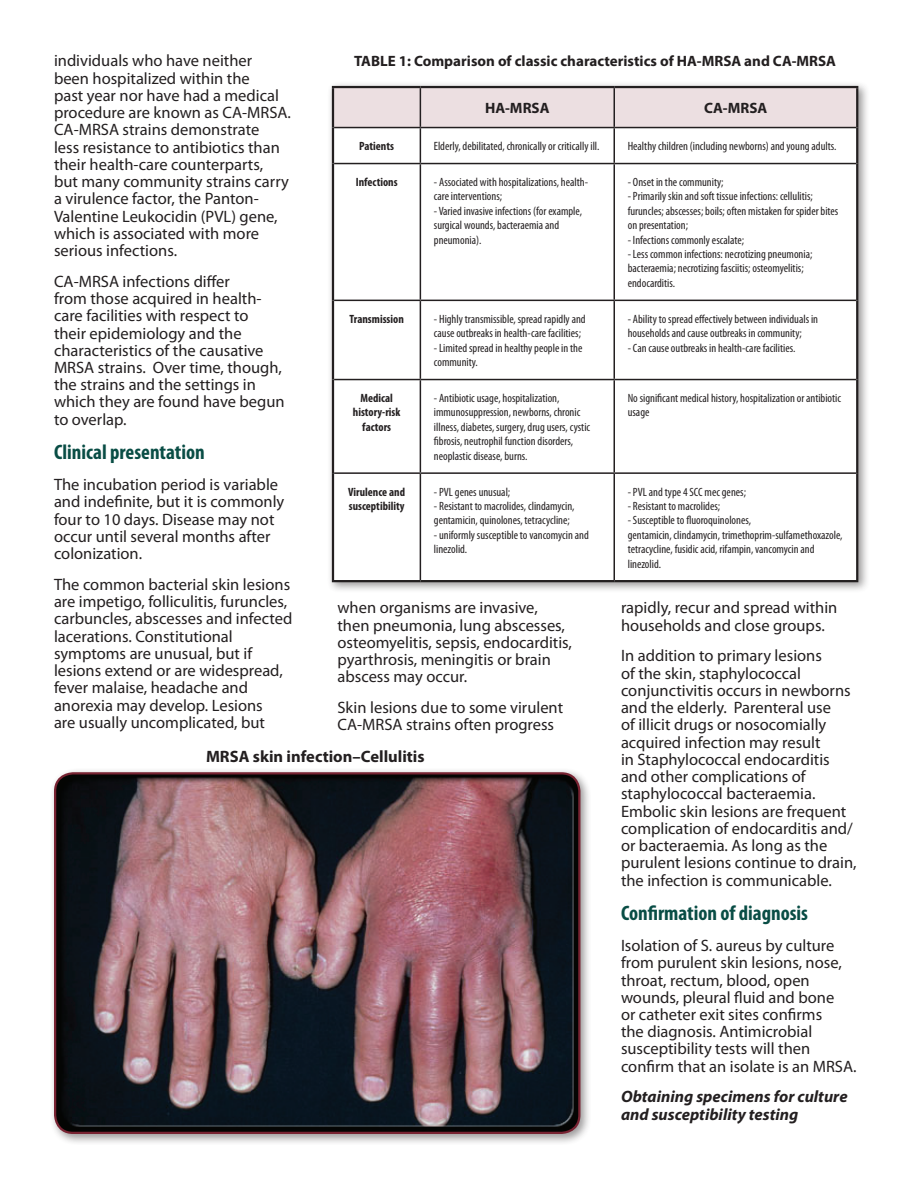
<style>
.page{position:relative;width:918px;height:1188px;background:#fff}
.page>*{position:absolute;margin:0;border:0;box-sizing:border-box;transform-origin:0 0}
.t1{font:700 condensed 21px "Myriad Pro";color:#094d45}
.t2{font:16.5px/17.2px "Myriad Pro";color:#231f20}
.t3{font:italic 700 16.5px/17.2px "Myriad Pro";color:#231f20}
.t4{font:700 16.5px "Myriad Pro";color:#231f20}
.t5{font:700 15px "Myriad Pro";color:#231f20}
.t6{font:condensed 12px/14.4px "Myriad Pro";color:#231f20}
.t7{font:700 condensed 12px/14.4px "Myriad Pro";color:#231f20;text-align:center}
</style>
<div class="page">
<div style="left:49px;top:767px;width:543px;height:378px;background:#231f20;opacity:.45"></div>
<img style="left:55px;top:773px;width:524px;height:360px">
<div style="left:54px;top:772px;width:526px;height:362px;border:2px solid #782332;border-radius:18px"></div>
<div style="left:327px;top:81px;width:543px;height:512px;background:#231f20;opacity:.45"></div>
<div style="left:334px;top:88px;width:522px;height:39px;background:#ecdfe1"></div>
<svg style="left:334px;top:128px;width:522px;height:452px"></svg>
<hr style="left:334px;top:127px;width:86px;height:1px;background:#231f20">
<hr style="left:420px;top:127px;width:194px;height:1px;background:#231f20">
<hr style="left:614px;top:127px;width:242px;height:1px;background:#231f20">
<hr style="left:334px;top:163px;width:86px;height:1px;background:#231f20">
<hr style="left:420px;top:163px;width:194px;height:1px;background:#231f20">
<hr style="left:614px;top:163px;width:242px;height:1px;background:#231f20">
<hr style="left:334px;top:300px;width:86px;height:1px;background:#231f20">
<hr style="left:420px;top:300px;width:194px;height:1px;background:#231f20">
<hr style="left:614px;top:300px;width:242px;height:1px;background:#231f20">
<hr style="left:334px;top:379px;width:86px;height:1px;background:#231f20">
<hr style="left:420px;top:379px;width:194px;height:1px;background:#231f20">
<hr style="left:614px;top:379px;width:242px;height:1px;background:#231f20">
<hr style="left:334px;top:472px;width:86px;height:2px;background:#231f20">
<hr style="left:420px;top:472px;width:194px;height:2px;background:#231f20">
<hr style="left:614px;top:472px;width:242px;height:2px;background:#231f20">
<hr style="left:332px;top:86px;width:88px;height:2px;background:#231f20">
<hr style="left:332px;top:88px;width:2px;height:40px;background:#231f20">
<hr style="left:420px;top:86px;width:194px;height:2px;background:#231f20">
<hr style="left:614px;top:86px;width:244px;height:2px;background:#231f20">
<hr style="left:856px;top:88px;width:2px;height:40px;background:#231f20">
<hr style="left:332px;top:128px;width:2px;height:36px;background:#231f20">
<hr style="left:856px;top:128px;width:2px;height:36px;background:#231f20">
<hr style="left:332px;top:164px;width:2px;height:136px;background:#231f20">
<hr style="left:856px;top:164px;width:2px;height:136px;background:#231f20">
<hr style="left:332px;top:300px;width:2px;height:80px;background:#231f20">
<hr style="left:856px;top:300px;width:2px;height:80px;background:#231f20">
<hr style="left:332px;top:380px;width:2px;height:93px;background:#231f20">
<hr style="left:856px;top:380px;width:2px;height:93px;background:#231f20">
<hr style="left:332px;top:473px;width:2px;height:107px;background:#231f20">
<hr style="left:856px;top:473px;width:2px;height:107px;background:#231f20">
<hr style="left:332px;top:580px;width:88px;height:2px;background:#231f20">
<hr style="left:420px;top:580px;width:194px;height:2px;background:#231f20">
<hr style="left:614px;top:580px;width:244px;height:2px;background:#231f20">
<hr style="left:420px;top:88px;width:1px;height:39px;background:#231f20">
<hr style="left:614px;top:88px;width:1px;height:39px;background:#231f20">
<hr style="left:420px;top:128px;width:1px;height:35px;background:#231f20">
<hr style="left:614px;top:128px;width:1px;height:35px;background:#231f20">
<hr style="left:420px;top:164px;width:1px;height:136px;background:#231f20">
<hr style="left:614px;top:164px;width:1px;height:136px;background:#231f20">
<hr style="left:420px;top:301px;width:1px;height:78px;background:#231f20">
<hr style="left:614px;top:301px;width:1px;height:78px;background:#231f20">
<hr style="left:420px;top:380px;width:1px;height:92px;background:#231f20">
<hr style="left:614px;top:380px;width:1px;height:92px;background:#231f20">
<hr style="left:420px;top:474px;width:1px;height:106px;background:#231f20">
<hr style="left:614px;top:474px;width:1px;height:106px;background:#231f20">
<p class="t2" style="left:54px;top:52px;width:239px">individuals who have neither been hospitalized within the<br>past year nor have had a medical procedure are known as CA-MRSA.<br>CA-MRSA strains demonstrate<br>less resistance to antibiotics than their health-care counterparts, but many community strains carry a virulence factor, the Panton-<br>Valentine Leukocidin (PVL) gene, which is associated with more serious infections.</p>
<p class="t2" style="left:54px;top:272px;width:232px">CA-MRSA infections differ<br>from those acquired in health&shy;care facilities with respect to their epidemiology and the characteristics of the causative<br>MRSA strains. Over time, though, the strains and the settings in which they are found have begun to overlap.</p>
<p class="t1" style="left:54px;top:441px;width:152px">Clinical presentation</p>
<p class="t2" style="left:54px;top:476px;width:232px">The incubation period is variable and indefinite, but it is commonly four to 10 days. Disease may not occur until several months after colonization.</p>
<p class="t2" style="left:54px;top:575px;width:240px">The common bacterial skin lesions are impetigo, folliculitis, furuncles, carbuncles, abscesses and infected lacerations. Constitutional symptoms are unusual, but if lesions extend or are widespread, fever malaise, headache and anorexia may develop. Lesions<br>are usually uncomplicated, but</p>
<p class="t5" style="left:354px;top:51px;width:484px">TABLE 1: Comparison of classic characteristics of HA-MRSA and CA-MRSA</p>
<p class="t5" style="left:485px;top:98px;width:66px">HA-MRSA</p>
<p class="t5" style="left:704px;top:98px;width:65px">CA-MRSA</p>
<p class="t7" style="left:359px;top:139px;width:36px">Patients</p>
<p class="t6" style="left:434px;top:139px;width:167px">Elderly, debilitated, chronically or critically ill.</p>
<p class="t6" style="left:628px;top:139px;width:210px">Healthy children (including newborns) and young adults.</p>
<p class="t7" style="left:356px;top:175px;width:43px">Infections</p>
<p class="t6" style="left:434px;top:175px;width:156px">- Associated with hospitalizations, health&shy;care interventions;</p>
<p class="t6" style="left:434px;top:204px;width:150px">- Varied invasive infections (for example, surgical wounds, bacteraemia and pneumonia).</p>
<p class="t6" style="left:628px;top:175px;width:97px">- Onset in the community;</p>
<p class="t6" style="left:628px;top:189px;width:212px">- Primarily skin and soft tissue infections: cellulitis; furuncles; abscesses; boils; often mistaken for spider bites on presentation;</p>
<p class="t6" style="left:628px;top:232px;width:118px">- Infections commonly escalate;</p>
<p class="t6" style="left:628px;top:247px;width:186px">- Less common infections: necrotizing pneumonia; bacteraemia; necrotizing fasciitis; osteomyelitis; endocarditis.</p>
<p class="t6" style="left:628px;top:312px;width:192px">- Ability to spread effectively between individuals in households and cause outbreaks in community;</p>
<p class="t6" style="left:628px;top:340px;width:169px">- Can cause outbreaks in health-care facilities.</p>
<p class="t7" style="left:350px;top:312px;width:56px">Transmission</p>
<p class="t6" style="left:434px;top:312px;width:153px">- Highly transmissible, spread rapidly and cause outbreaks in health-care facilities;</p>
<p class="t6" style="left:434px;top:340px;width:150px">- Limited spread in healthy people in the community.</p>
<p class="t7" style="left:353px;top:391px;width:49px">Medical history-risk factors</p>
<p class="t6" style="left:434px;top:391px;width:158px">- Antibiotic usage, hospitalization, immunosuppression, newborns, chronic illness, diabetes, surgery, drug users, cystic fibrosis, neutrophil function disorders, neoplastic disease, burns.</p>
<p class="t6" style="left:628px;top:391px;width:215px">No significant medical history, hospitalization or antibiotic usage</p>
<p class="t7" style="left:348px;top:485px;width:58px;text-align:left">Virulence and susceptibility</p>
<p class="t6" style="left:434px;top:484px;width:78px">- PVL genes unusual;</p>
<p class="t6" style="left:628px;top:484px;width:120px">- PVL and type 4 SCC mec genes;</p>
<p class="t6" style="left:628px;top:499px;width:94px">- Resistant to macrolides;</p>
<p class="t6" style="left:628px;top:513px;width:216px">- Susceptible to fluoroquinolones,<br>gentamicin, clindamycin, trimethoprim-sulfamethoxazole, tetracycline, fusidic acid, rifampin, vancomycin and linezolid.</p>
<p class="t6" style="left:434px;top:499px;width:142px">- Resistant to macrolides, clindamycin, gentamicin, quinolones, tetracycline;</p>
<p class="t6" style="left:434px;top:528px;width:156px">- uniformly susceptible to vancomycin and linezolid.</p>
<p class="t2" style="left:621px;top:599px;width:218px">rapidly, recur and spread within households and close groups.</p>
<p class="t2" style="left:621px;top:647px;width:237px">In addition to primary lesions<br>of the skin, staphylococcal conjunctivitis occurs in newborns and the elderly. Parenteral use<br>of illicit drugs or nosocomially acquired infection may result<br>in Staphylococcal endocarditis and other complications of staphylococcal bacteraemia.<br>Embolic skin lesions are frequent complication of endocarditis and/ or bacteraemia. As long as the purulent lesions continue to drain, the infection is communicable.</p>
<p class="t1" style="left:621px;top:902px;width:189px">Confirmation of diagnosis</p>
<p class="t2" style="left:621px;top:937px;width:237px">Isolation of S. aureus by culture from purulent skin lesions, nose, throat, rectum, blood, open wounds, pleural fluid and bone<br>or catheter exit sites confirms<br>the diagnosis. Antimicrobial susceptibility tests will then confirm that an isolate is an MRSA.</p>
<p class="t3" style="left:621px;top:1088px;width:228px">Obtaining specimens for culture and susceptibility testing</p>
<p class="t2" style="left:338px;top:599px;width:236px">when organisms are invasive, then pneumonia, lung abscesses, osteomyelitis, sepsis, endocarditis, pyarthrosis, meningitis or brain abscess may occur.</p>
<p class="t2" style="left:338px;top:699px;width:227px">Skin lesions due to some virulent<br>CA-MRSA strains often progress</p>
<p class="t4" style="left:206px;top:746px;width:220px">MRSA skin infection–Cellulitis</p>
</div>
